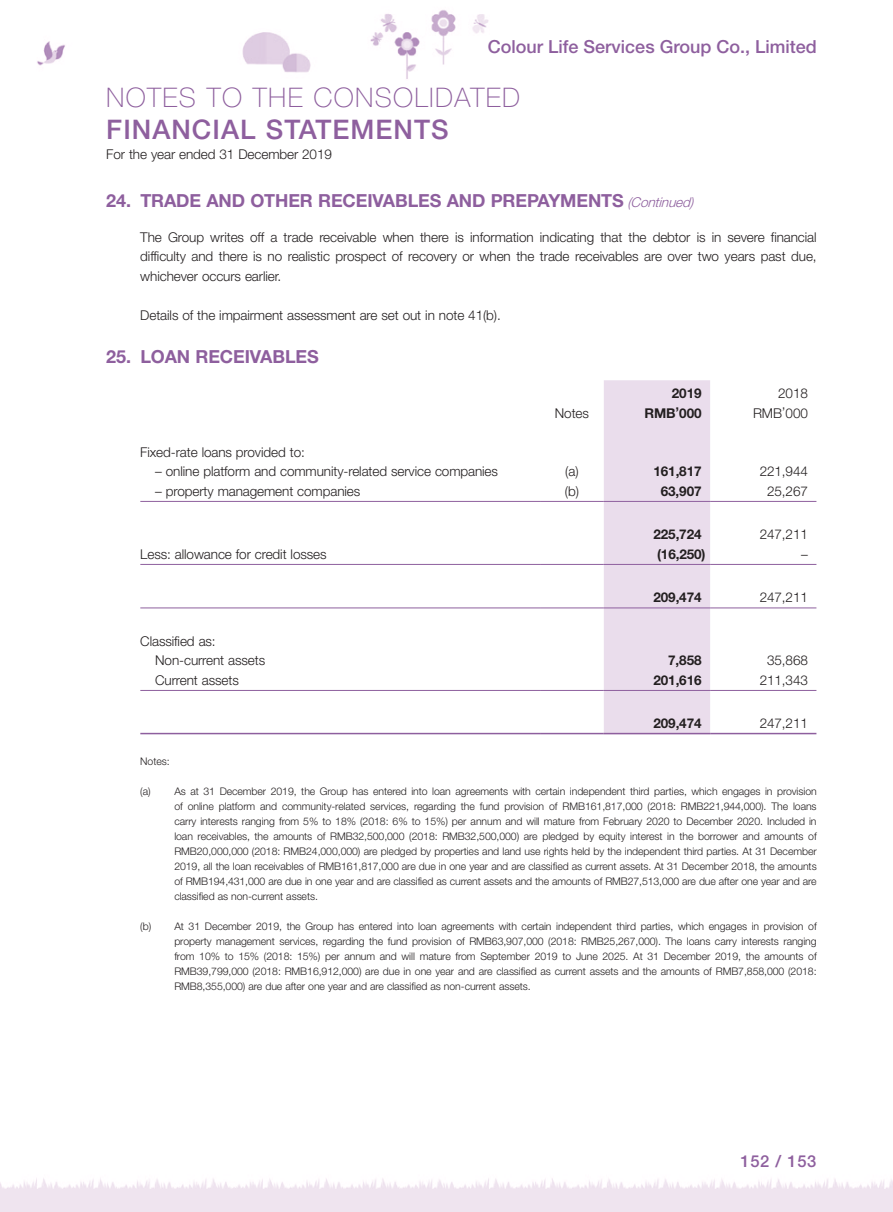
<style>
.page{position:relative;width:893px;height:1212px;background:#fff}
.page>*{position:absolute;margin:0;border:0;box-sizing:border-box;transform-origin:0 0}
.t1{font:100 27px "Helvetica Neue LT Std";letter-spacing:.05em;color:#8e5f9e}
.t2{font:500 27px "Helvetica Neue LT Std";letter-spacing:.04em;color:#8e5f9e}
.Heading_1{font:700 18px "Helvetica Neue LT Std";letter-spacing:-.005em;color:#8e5f9e}
.t3{font:500 18px "Helvetica Neue LT Std";color:#8e5f9e}
.t4{font:500 16.5px "Helvetica Neue LT Std";letter-spacing:.045em;color:#8e5f9e}
.Body_Text{font:300 13.5px/19.5px "Helvetica Neue LT Std";letter-spacing:-.005em;color:#231f20;text-align:justify}
.Body_Text-2{font:700 13.5px "Helvetica Neue LT Std";letter-spacing:-.005em;color:#231f20}
.Notes{font:300 10.5px/15px "Helvetica Neue LT Std";letter-spacing:-.005em;color:#231f20;text-align:justify}
.s1{font-weight:300;font-style:italic;font-size:13.5px}
</style>
<div class="page">
<img style="left:0;top:10px;width:893px;height:1202px">
<div style="left:604px;top:380px;width:106px;height:353px;background:#eaddec"></div>
<hr style="left:140px;top:501px;width:400px;height:1px;background:#8e5f9e">
<hr style="left:540px;top:501px;width:64px;height:1px;background:#8e5f9e">
<hr style="left:604px;top:501px;width:106px;height:1px;background:#8e5f9e">
<hr style="left:710px;top:501px;width:106px;height:1px;background:#8e5f9e">
<hr style="left:140px;top:564px;width:400px;height:1px;background:#8e5f9e">
<hr style="left:540px;top:564px;width:64px;height:1px;background:#8e5f9e">
<hr style="left:604px;top:564px;width:106px;height:1px;background:#8e5f9e">
<hr style="left:710px;top:564px;width:106px;height:1px;background:#8e5f9e">
<hr style="left:140px;top:607px;width:400px;height:1px;background:#8e5f9e">
<hr style="left:540px;top:607px;width:64px;height:1px;background:#8e5f9e">
<hr style="left:604px;top:607px;width:106px;height:1px;background:#8e5f9e">
<hr style="left:710px;top:607px;width:106px;height:1px;background:#8e5f9e">
<hr style="left:140px;top:690px;width:400px;height:1px;background:#8e5f9e">
<hr style="left:540px;top:690px;width:64px;height:1px;background:#8e5f9e">
<hr style="left:604px;top:690px;width:106px;height:1px;background:#8e5f9e">
<hr style="left:710px;top:690px;width:106px;height:1px;background:#8e5f9e">
<hr style="left:140px;top:733px;width:400px;height:1px;background:#8e5f9e">
<hr style="left:540px;top:733px;width:64px;height:1px;background:#8e5f9e">
<hr style="left:604px;top:733px;width:106px;height:1px;background:#8e5f9e">
<hr style="left:710px;top:733px;width:106px;height:1px;background:#8e5f9e">
<h2 class="t3" style="left:488px;top:36px;width:330px">Colour Life Services Group Co., Limited</h2>
<h1 class="t1" style="left:106px;top:82px;width:415px">NOTES TO THE CONSOLIDATED</h1>
<h1 class="t2" style="left:106px;top:113px;width:344px">FINANCIAL STATEMENTS</h1>
<p class="Body_Text" style="left:106px;top:144px;width:227px">For the year ended 31 December 2019</p>
<p class="Heading_1" style="left:106px;top:190px;width:589px">24. TRADE AND OTHER RECEIVABLES AND PREPAYMENTS <span class="s1">(Continued)</span></p>
<p class="Body_Text" style="left:140px;top:227px;width:678px">The Group writes off a trade receivable when there is information indicating that the debtor is in severe financial difficulty and there is no realistic prospect of recovery or when the trade receivables are over two years past due, whichever occurs earlier.</p>
<p class="Body_Text" style="left:140px;top:305px;width:362px">Details of the impairment assessment are set out in note 41(b).</p>
<p class="Heading_1" style="left:106px;top:345px;width:214px">25. LOAN RECEIVABLES</p>
<p class="Body_Text-2" style="left:672px;top:385px;width:31px">2019</p>
<p class="Body_Text" style="left:778px;top:383px;width:31px">2018</p>
<p class="Body_Text" style="left:555px;top:403px;width:36px">Notes</p>
<p class="Body_Text-2" style="left:644px;top:404px;width:59px">RMB’000</p>
<p class="Body_Text" style="left:753px;top:403px;width:56px">RMB’000</p>
<p class="Body_Text" style="left:140px;top:442px;width:166px">Fixed-rate loans provided to:</p>
<p class="Body_Text" style="left:155px;top:461px;width:344px">– online platform and community-related service companies</p>
<p class="Body_Text" style="left:565px;top:461px;width:15px">(a)</p>
<p class="Body_Text-2" style="left:653px;top:463px;width:50px">161,817</p>
<p class="Body_Text" style="left:760px;top:461px;width:50px">221,944</p>
<p class="Body_Text" style="left:155px;top:481px;width:207px">– property management companies</p>
<p class="Body_Text" style="left:565px;top:481px;width:16px">(b)</p>
<p class="Body_Text-2" style="left:661px;top:482px;width:42px">63,907</p>
<p class="Body_Text" style="left:767px;top:481px;width:42px">25,267</p>
<p class="Body_Text-2" style="left:653px;top:526px;width:50px">225,724</p>
<p class="Body_Text" style="left:760px;top:524px;width:50px">247,211</p>
<p class="Body_Text" style="left:140px;top:544px;width:188px">Less: allowance for credit losses</p>
<p class="Body_Text-2" style="left:657px;top:545px;width:50px">(16,250)</p>
<p class="Body_Text" style="left:801px;top:544px;width:8px">–</p>
<p class="Body_Text-2" style="left:653px;top:589px;width:50px">209,474</p>
<p class="Body_Text" style="left:760px;top:587px;width:50px">247,211</p>
<p class="Body_Text" style="left:140px;top:631px;width:77px">Classified as:</p>
<p class="Body_Text" style="left:155px;top:650px;width:112px">Non-current assets</p>
<p class="Body_Text-2" style="left:668px;top:652px;width:35px">7,858</p>
<p class="Body_Text" style="left:767px;top:650px;width:42px">35,868</p>
<p class="Body_Text" style="left:155px;top:670px;width:85px">Current assets</p>
<p class="Body_Text-2" style="left:653px;top:671px;width:50px">201,616</p>
<p class="Body_Text" style="left:760px;top:670px;width:50px">211,343</p>
<p class="Body_Text-2" style="left:653px;top:715px;width:50px">209,474</p>
<p class="Body_Text" style="left:760px;top:713px;width:50px">247,211</p>
<p class="Notes" style="left:140px;top:754px;width:31px">Notes:</p>
<p class="Notes" style="left:174px;top:784px;width:644px;text-indent:-34px">(a) As at 31 December 2019, the Group has entered into loan agreements with certain independent third parties, which engages in provision of online platform and community-related services, regarding the fund provision of RMB161,817,000 (2018: RMB221,944,000). The loans carry interests ranging from 5% to 18% (2018: 6% to 15%) per annum and will mature from February 2020 to December 2020. Included in loan receivables, the amounts of RMB32,500,000 (2018: RMB32,500,000) are pledged by equity interest in the borrower and amounts of RMB20,000,000 (2018: RMB24,000,000) are pledged by properties and land use rights held by the independent third parties. At 31 December 2019, all the loan receivables of RMB161,817,000 are due in one year and are classified as current assets. At 31 December 2018, the amounts of RMB194,431,000 are due in one year and are classified as current assets and the amounts of RMB27,513,000 are due after one year and are classified as non-current assets.</p>
<p class="Notes" style="left:174px;top:919px;width:644px;text-indent:-34px">(b) At 31 December 2019, the Group has entered into loan agreements with certain independent third parties, which engages in provision of property management services, regarding the fund provision of RMB63,907,000 (2018: RMB25,267,000). The loans carry interests ranging from 10% to 15% (2018: 15%) per annum and will mature from September 2019 to June 2025. At 31 December 2019, the amounts of RMB39,799,000 (2018: RMB16,912,000) are due in one year and are classified as current assets and the amounts of RMB7,858,000 (2018:<br>RMB8,355,000) are due after one year and are classified as non-current assets.</p>
<h3 class="t4" style="left:740px;top:1151px;width:77px">152 / 153</h3>
</div>
